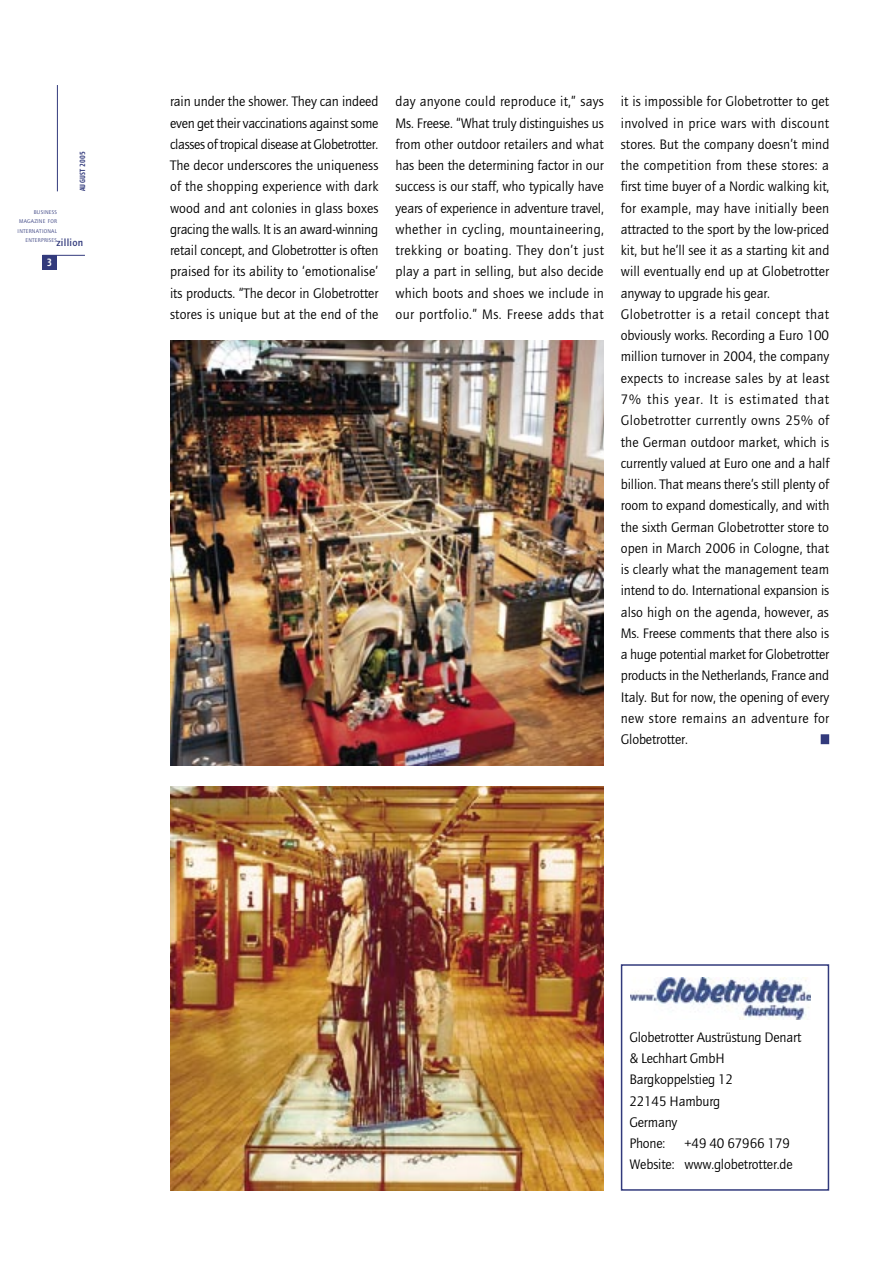
<style>
.page{position:relative;width:893px;height:1263px;background:#fff}
.page>*{position:absolute;margin:0;border:0;box-sizing:border-box;transform-origin:0 0}
.Plat{font:14.25px/21.3px "Quay Sans";letter-spacing:-.005em;color:#000;text-align:justify}
.Normaal{font:500 10.5px "Quay Sans";letter-spacing:.025em;color:#323a7c}
.Normaal-2{font:10.5px "Fago Co Bold Tf";color:#fff}
.Normaal-3{font:7.5px "Fago Co Bold Tf";letter-spacing:.03em;color:#323a7c}
.Normaal-4{font:5.7px/9.3px "Quay Sans";letter-spacing:.04em;color:#323a7c;text-align:justify}
</style>
<div class="page">
<hr style="left:57px;top:85px;width:1px;height:106px;background:#323a7c">
<hr style="left:43px;top:255px;width:42px;height:1px;background:#323a7c">
<div style="left:43px;top:255px;width:14px;height:15px;background:#323a7c"></div>
<div style="left:821px;top:734px;width:8px;height:10px;background:#323a7c"></div>
<img style="left:630px;top:977px;width:180px;height:42px">
<div style="left:621px;top:964px;width:208px;height:227px;border:2px solid #323a7c"></div>
<img style="left:170px;top:340px;width:434px;height:425px">
<img style="left:170px;top:787px;width:434px;height:404px">
<p class="Normaal-3" style="left:78px;top:191px;width:42px;rotate:-90deg">AUGUST 2005</p>
<p class="Normaal-4" style="left:18px;top:208px;width:41px;text-indent:16px">BUSINESS MAGAZINE FOR INTERNATIONAL</p>
<p class="Normaal-4" style="left:26px;top:235px;width:33px">ENTERPRISES</p>
<p class="Normaal" style="left:57px;top:237px;width:28px">zillion</p>
<p class="Normaal-2" style="left:47px;top:256px;width:7px">3</p>
<p class="Plat" style="left:170px;top:91px;width:210px">rain under the shower. They can indeed even get their vaccinations against some classes of tropical disease at Globetrotter.<br>The decor underscores the uniqueness of the shopping experience with dark wood and ant colonies in glass boxes gracing the walls. It is an award-winning retail concept, and Globetrotter is often praised for its ability to ‘emotionalise’ its products. “The decor in Globetrotter stores is unique but at the end of the</p>
<p class="Plat" style="left:395px;top:91px;width:210px">day anyone could reproduce it,” says Ms. Freese. “What truly distinguishes us from other outdoor retailers and what has been the determining factor in our success is our staff, who typically have years of experience in adventure travel, whether in cycling, mountaineering, trekking or boating. They don’t just play a part in selling, but also decide which boots and shoes we include in our portfolio.” Ms. Freese adds that</p>
<p class="Plat" style="left:621px;top:91px;width:210px">it is impossible for Globetrotter to get involved in price wars with discount stores. But the company doesn’t mind the competition from these stores: a first time buyer of a Nordic walking kit, for example, may have initially been attracted to the sport by the low-priced kit, but he’ll see it as a starting kit and will eventually end up at Globetrotter anyway to upgrade his gear.</p>
<p class="Plat" style="left:621px;top:304px;width:210px">Globetrotter is a retail concept that obviously works. Recording a Euro 100 million turnover in 2004, the company expects to increase sales by at least 7% this year. It is estimated that Globetrotter currently owns 25% of the German outdoor market, which is currently valued at Euro one and a half billion. That means there’s still plenty of room to expand domestically, and with the sixth German Globetrotter store to open in March 2006 in Cologne, that is clearly what the management team intend to do. International expansion is also high on the agenda, however, as Ms. Freese comments that there also is a huge potential market for Globetrotter products in the Netherlands, France and Italy. But for now, the opening of every new store remains an adventure for Globetrotter.</p>
<p class="Plat" style="left:629px;top:1027px;width:174px">Globetrotter Austrüstung Denart</p>
<p class="Plat" style="left:629px;top:1048px;width:97px">&amp; Lechhart GmbH</p>
<p class="Plat" style="left:629px;top:1069px;width:105px">Bargkoppelstieg 12</p>
<p class="Plat" style="left:629px;top:1090px;width:92px">22145 Hamburg</p>
<p class="Plat" style="left:629px;top:1112px;width:50px">Germany</p>
<p class="Plat" style="left:629px;top:1133px;width:38px">Phone:</p>
<p class="Plat" style="left:685px;top:1133px;width:107px">+49 40 67966 179</p>
<p class="Plat" style="left:629px;top:1154px;width:165px">Website: www.globetrotter.de</p>
</div>
